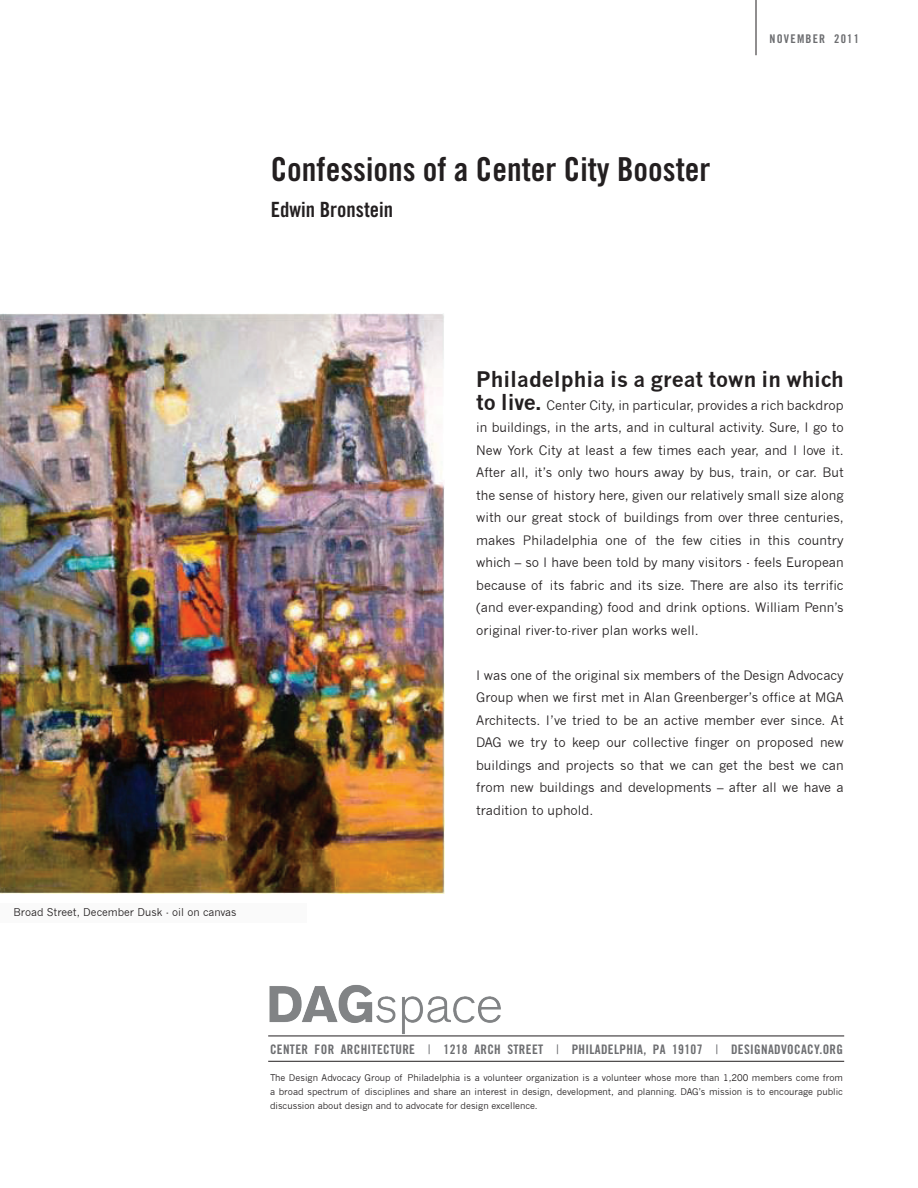
<style>
.page{position:relative;width:918px;height:1188px;background:#fff}
.page>*{position:absolute;margin:0;border:0;box-sizing:border-box;transform-origin:0 0}
.t1{font:33px "Trade Gothic Bold Cond Twenty";color:#231f20}
.t2{font:700 21px "News Gothic";color:#231f20}
.t3{font:21px "Trade Gothic Bold Cond Twenty";color:#231f20}
.t4{font:13.2px "Trade Gothic Bold Cond Twenty";letter-spacing:.025em;color:#6c6d70}
.t5{font:12.75px/22.5px "News Gothic";color:#231f20;text-align:justify}
.t6{font:12px "Trade Gothic Bold Cond Twenty";letter-spacing:.1em;color:#6c6d70}
.t7{font:10.5px "News Gothic";color:#231f20}
.t8{font:9px/14.2px "News Gothic";color:#231f20;text-align:justify}
.s1{font-weight:700;font-size:21px}
.s2{font-family:"Trade Gothic Cond Eighteen"}
</style>
<div class="page">
<hr style="left:756px;top:0;width:1px;height:55px;background:#231f20">
<div style="left:0;top:903px;width:306px;height:19px;background:#fafafa"></div>
<img style="left:0;top:313px;width:444px;height:581px">
<hr style="left:268px;top:1036px;width:576px;height:1px;background:#231f20">
<hr style="left:268px;top:1061px;width:576px;height:1px;background:#231f20">
<img style="left:269px;top:985px;width:232px;height:49px">
<h1 class="t1" style="left:271px;top:149px;width:441px">Confessions of a Center City Booster</h1>
<h2 class="t3" style="left:271px;top:196px;width:124px">Edwin Bronstein</h2>
<p class="t6" style="left:770px;top:31px;width:91px">november 2011</p>
<p class="t7" style="left:14px;top:907px;width:225px">Broad Street, December Dusk - oil on canvas</p>
<h2 class="t2" style="left:476px;top:367px;width:369px">Philadelphia is a great town in which</h2>
<p class="t5" style="left:476px;top:394px;width:369px"><span class="s1">to live.</span> Center City, in particular, provides a rich backdrop in buildings, in the arts, and in cultural activity. Sure, I go to New York City at least a few times each year, and I love it.<br>After all, it’s only two hours away by bus, train, or car. But the sense of history here, given our relatively small size along with our great stock of buildings from over three centuries, makes Philadelphia one of the few cities in this country which – so I have been told by many visitors - feels European because of its fabric and its size. There are also its terrific (and ever-expanding) food and drink options. William Penn’s original river-to-river plan works well.</p>
<p class="t5" style="left:476px;top:664px;width:369px">I was one of the original six members of the Design Advocacy Group when we first met in Alan Greenberger’s office at MGA Architects. I’ve tried to be an active member ever since. At DAG we try to keep our collective finger on proposed new buildings and projects so that we can get the best we can from new buildings and developments – after all we have a tradition to uphold.</p>
<p class="t4" style="left:270px;top:1041px;width:140px">CENTER FOR ARCHITECTURE</p>
<p class="t4" style="left:428px;top:1041px;width:417px"><span class="s2">|</span> 1218 ARCH STREET <span class="s2">|</span> PHILADELPHIA, PA 19107 <span class="s2">|</span> DESIGNADVOCACY.ORG</p>
<p class="t8" style="left:270px;top:1070px;width:574px">The Design Advocacy Group of Philadelphia is a volunteer organization is a volunteer whose more than 1,200 members come from a broad spectrum of disciplines and share an interest in design, development, and planning. DAG’s mission is to encourage public discussion about design and to advocate for design excellence.</p>
</div>
